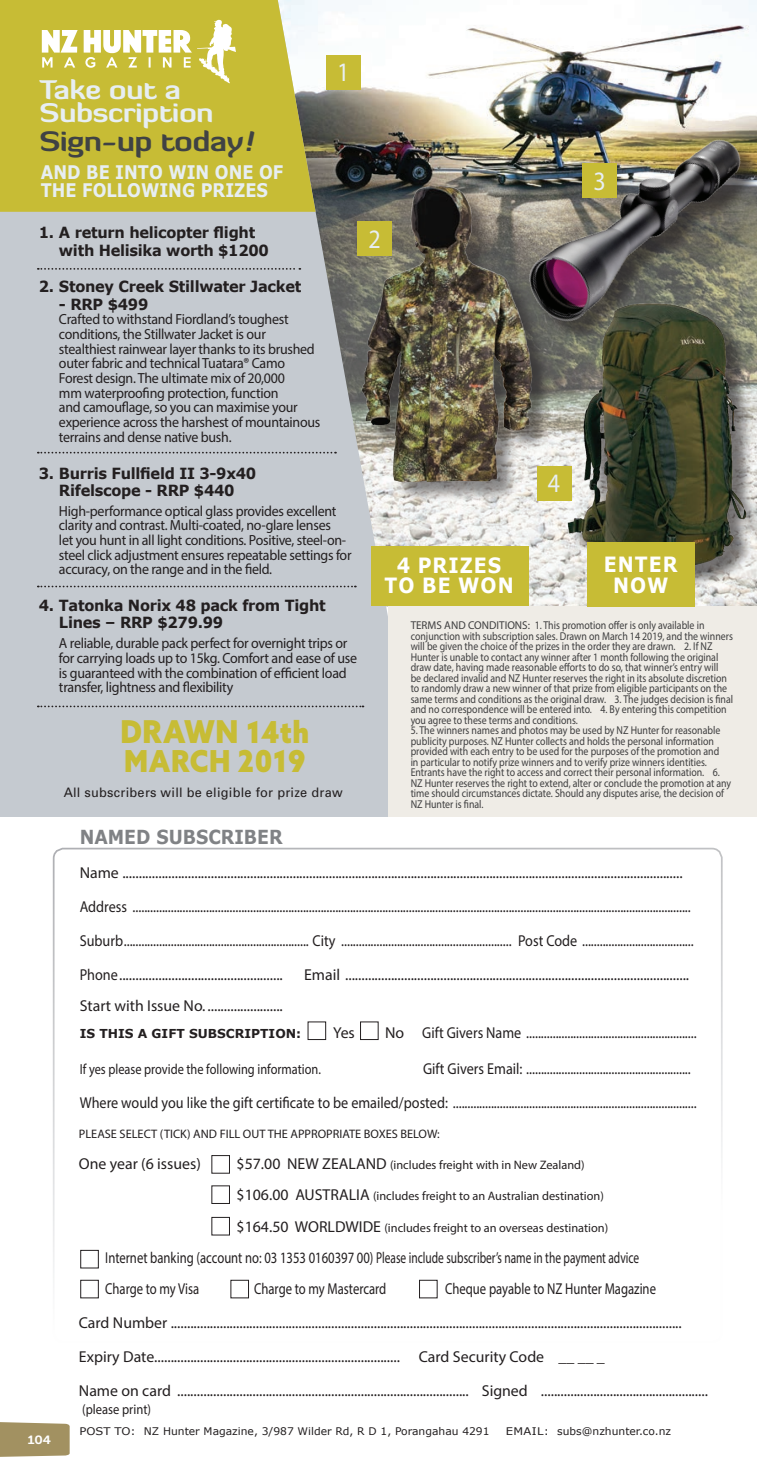
<style>
.page{position:relative;width:757px;height:1473px;background:#fff}
.page>*{position:absolute;margin:0;border:0;box-sizing:border-box;transform-origin:0 0}
.t1{font:900 31.5px "Azo Sans";letter-spacing:.02em;color:#c7bc35;scale:.9 1}
.t2{font:900 30.28px "Azo Sans";letter-spacing:.02em;color:#c7bc35;scale:.9 1}
.t3{font:700 27.3px "Diavlo";letter-spacing:-.02em;color:#3f4244;scale:1.18 1}
.t4{font:26.6px "Myriad Pro";color:#e7eef2;scale:.9 1}
.t5{font:26.6px "Myriad Pro";color:#e7eef4;scale:.9 1}
.t6{font:700 26.07px/22.8px "Diavlo";letter-spacing:-.02em;color:#e7eef2;scale:1.18 1}
.t7{font:700 21px/19.8px "Verdana";letter-spacing:.055em;color:#fff;text-align:center;scale:.9 1}
.t8{font:700 19.25px "Verdana";color:#808285;scale:.9 1}
.t9{font:700 18.72px/18.4px "Verdana";color:#e7eef2;scale:.87 1}
.t10{font:15.75px/33.9px "Myriad Pro";color:#231f20}
.t11{font:15.75px/33.8px "Myriad Pro";color:#231f20;scale:.8 1}
.t12{font:15.75px/33.9px "Myriad Pro";color:#231f20;scale:.9 1}
.t13{font:700 15.4px/17px "Verdana";letter-spacing:-.02em;color:#231f20;scale:.95 1}
.t14{font:14.7px/14.7px "Myriad Pro";letter-spacing:-.02em;color:#231f20;scale:.95 1}
.t15{font:14.53px "Myriad Pro";color:#231f20;scale:.85 1}
.t16{font:14px "Myriad Pro";color:#231f20;scale:.9 1}
.t17{font:13.12px "Univers";letter-spacing:.02em;color:#231f20}
.t18{font:12.25px "Myriad Pro";color:#231f20}
.t19{font:700 12.25px "Verdana";color:#231f20}
.t20{font:11.9px "Museo 700";color:#fff;scale:1.15 1}
.t21{font:11.38px/10.5px "Myriad Pro";color:#3e3e3f}
.t22{font:11.38px/10.5px "Myriad Pro";color:#3e3e3f;scale:.87 1}
.t23{font:10.5px "Verdana";color:#231f20;scale:1.1 1}
.s1{font-style:italic}
.s2{font-size:30.28px}
.s3{font-size:15.75px}
</style>
<div class="page">
<img style="left:457px;top:500px;width:299px;height:106px">
<img style="left:457px;top:0;width:299px;height:182px">
<div style="left:570px;top:306px;width:186px;height:285px;background:#231f20;opacity:.6"></div>
<img style="left:566px;top:360px;width:183px;height:213px">
<div style="left:365px;top:189px;width:187px;height:314px;background:#231f20;opacity:.5"></div>
<img style="left:457px;top:182px;width:115px;height:304px">
<svg style="left:0;top:1422px;width:70px;height:35px;background:#a7976a"></svg>
<div style="left:53px;top:847px;width:669px;height:495px;border:2px solid #fff;border-radius:10px"></div>
<svg style="left:0;top:0;width:457px;height:817px;background:#b8bbbd"></svg>
<svg style="left:0;top:0;width:315px;height:212px;background:#c6be54"></svg>
<div style="left:211px;top:1155px;width:19px;height:18px;border:1px solid #231f20"></div>
<div style="left:80px;top:1249px;width:19px;height:19px;border:1px solid #231f20"></div>
<div style="left:80px;top:1279px;width:19px;height:19px;border:1px solid #231f20"></div>
<div style="left:230px;top:1279px;width:19px;height:19px;border:1px solid #231f20"></div>
<div style="left:419px;top:1279px;width:18px;height:19px;border:1px solid #231f20"></div>
<div style="left:211px;top:1216px;width:19px;height:19px;border:1px solid #231f20"></div>
<div style="left:388px;top:606px;width:368px;height:211px;background:#efece6"></div>
<svg style="left:38px;top:452px;width:298px;height:1px"></svg>
<svg style="left:38px;top:585px;width:317px;height:2px"></svg>
<svg style="left:38px;top:705px;width:325px;height:2px"></svg>
<svg style="left:38px;top:268px;width:262px;height:2px"></svg>
<svg style="left:0;top:0;width:236px;height:204px;background:#cbc144"></svg>
<div style="left:370px;top:546px;width:158px;height:60px;background:#c7bc35"></div>
<div style="left:586px;top:542px;width:108px;height:64px;background:#c7bc35"></div>
<div style="left:326px;top:55px;width:34px;height:35px;background:#c7bc35"></div>
<div style="left:357px;top:221px;width:35px;height:35px;background:#c7bc35"></div>
<div style="left:536px;top:466px;width:35px;height:34px;background:#c7bc35"></div>
<img style="left:496px;top:116px;width:260px;height:244px">
<h3 class="t6" style="left:39px;top:78px;width:149px">Take out a<br>Subscription</h3>
<h3 class="t3" style="left:39px;top:124px;width:188px">Sign-up today<span class="s1">!</span></h3>
<p class="t9" style="left:41px;top:162px;width:280px">AND BE INTO WIN ONE OF<br>THE FOLLOWING PRIZES</p>
<h3 class="t4" style="left:337px;top:56px;width:15px">1</h3>
<p class="t13" style="left:59px;top:224px;width:222px;text-indent:-20px">1. A return helicopter flight with Helisika worth $1200</p>
<p class="t13" style="left:39px;top:278px;width:278px">2. Stoney Creek Stillwater Jacket</p>
<p class="t13" style="left:59px;top:295px;width:96px">- RRP $499</p>
<p class="t14" style="left:59px;top:312px;width:276px">Crafted to withstand Fiordland’s toughest conditions, the Stillwater Jacket is our stealthiest rainwear layer thanks to its brushed outer fabric and technical Tuatara® Camo Forest design. The ultimate mix of 20,000<br>mm waterproofing protection, function<br>and camouflage, so you can maximise your experience across the harshest of mountainous terrains and dense native bush.</p>
<p class="t13" style="left:39px;top:464px;width:230px;text-align:center">3. Burris Fullfield II 3-9x40<br>Rifelscope - RRP $440</p>
<p class="t14" style="left:59px;top:503px;width:309px">High-performance optical glass provides excellent clarity and contrast. Multi-coated, no-glare lenses<br>let you hunt in all light conditions. Positive, steel-on&shy;steel click adjustment ensures repeatable settings for accuracy, on the range and in the field.</p>
<p class="t13" style="left:59px;top:597px;width:282px;text-indent:-20px">4. Tatonka Norix 48 pack from Tight<br>Lines – RRP $279.99</p>
<p class="t14" style="left:59px;top:635px;width:315px">A reliable, durable pack perfect for overnight trips or for carrying loads up to 15kg. Comfort and ease of use is guaranteed with the combination of efficient load transfer, lightness and flexibility</p>
<h1 class="t1" style="left:120px;top:710px;width:211px">DRAWN <span class="s2">14th</span></h1>
<h2 class="t2" style="left:124px;top:741px;width:203px">MARCH 2019</h2>
<p class="t17" style="left:64px;top:784px;width:280px">All subscribers will be eligible for prize draw</p>
<p class="t8" style="left:80px;top:823px;width:227px">NAMED SUBSCRIBER</p>
<h3 class="t4" style="left:368px;top:222px;width:15px">2</h3>
<h3 class="t5" style="left:593px;top:164px;width:15px">3</h3>
<h3 class="t5" style="left:547px;top:467px;width:15px">4</h3>
<h3 class="t7" style="left:384px;top:555px;width:145px">4 PRIZES<br>TO BE WON</h3>
<h3 class="t7" style="left:603px;top:553px;width:83px;line-height:21.2px">ENTER<br>NOW</h3>
<p class="t21" style="left:410px;top:620px;width:324px">TERMS AND CONDITIONS: 1. This promotion offer is only available in conjunction with subscription sales. Drawn on March 14 2019, and the winners will be given the choice of the prizes in the order they are drawn. 2. If NZ Hunter is unable to contact any winner after 1 month following the original draw date, having made reasonable efforts to do so, that winner’s entry will<br>be declared invalid and NZ Hunter reserves the right in its absolute discretion to randomly draw a new winner of that prize from eligible participants on the same terms and conditions as the original draw. 3. The judges decision is final and no correspondence will be entered into. 4. By entering this competition you agree to these terms and conditions.</p>
<p class="t22" style="left:410px;top:725px;width:370px">5. The winners names and photos may be used by NZ Hunter for reasonable publicity purposes. NZ Hunter collects and holds the personal information provided with each entry to be used for the purposes of the promotion and<br>in particular to notify prize winners and to verify prize winners identities.<br>Entrants have the right to access and correct their personal information. 6.<br>NZ Hunter reserves the right to extend, alter or conclude the promotion at any time should circumstances dictate. Should any disputes arise, the decision of NZ Hunter is final.</p>
<p class="t10" style="left:80px;top:855px;width:615px">Name ...........................................................................................................................................................................<br>Address ..............................................................................................................................................................................................<br>Suburb............................................................... City .......................................................... Post Code ......................................<br>Phone..................................................</p>
<p class="t10" style="left:304px;top:957px;width:386px">Email .........................................................................................................</p>
<p class="t20" style="left:28px;top:1432px;width:22px">104</p>
<p class="t10" style="left:80px;top:988px;width:204px">Start with Issue No. .......................</p>
<p class="t19" style="left:80px;top:1024px;width:223px">IS THIS A GIFT SUBSCRIPTION:</p>
<p class="t10" style="left:333px;top:1015px;width:23px">Yes</p>
<p class="t10" style="left:385px;top:1015px;width:313px">No Gift Givers Name ..........................................................</p>
<p class="t15" style="left:80px;top:1060px;width:285px">If yes please provide the following information.</p>
<p class="t12" style="left:80px;top:1051px;width:686px;text-indent:343px">Gift Givers Email: ........................................................<br>Where would you like the gift certificate to be emailed/posted: ...................................................................................</p>
<p class="t18" style="left:79px;top:1126px;width:362px">PLEASE SELECT (TICK) AND FILL OUT THE APPROPRIATE BOXES BELOW:</p>
<p class="t10" style="left:79px;top:1146px;width:123px">One year (6 issues)</p>
<p class="t18" style="left:236px;top:1157px;width:349px"><span class="s3">$57.00 NEW ZEALAND</span> (includes freight with in New Zealand)</p>
<p class="t18" style="left:236px;top:1188px;width:368px"><span class="s3">$106.00 AUSTRALIA</span> (includes freight to an Australian destination)</p>
<p class="t18" style="left:236px;top:1219px;width:373px"><span class="s3">$164.50 WORLDWIDE</span> (includes freight to an overseas destination)</p>
<p class="t11" style="left:105px;top:1241px;width:668px;line-height:31.3px">Internet banking (account no: 03 1353 0160397 00) Please include subscriber’s name in the payment advice<br>Charge to my Visa</p>
<p class="t11" style="left:79px;top:1271px;width:787px;text-indent:366px">Cheque payable to NZ Hunter Magazine<br>Card Number ............................................................................................................................................................<br>Expiry Date........................................................................... Card Security Code _ _ _ _ _<br>Name on card ......................................................................................... Signed ...................................................</p>
<p class="t11" style="left:254px;top:1271px;width:167px">Charge to my Mastercard</p>
<p class="t16" style="left:82px;top:1400px;width:78px">(please print)</p>
<p class="t23" style="left:79px;top:1423px;width:374px">POST TO: NZ Hunter Magazine, 3/987 Wilder Rd, R D 1, Porangahau 4291</p>
<p class="t23" style="left:505px;top:1423px;width:152px">EMAIL: subs@nzhunter.co.nz</p>
</div>
